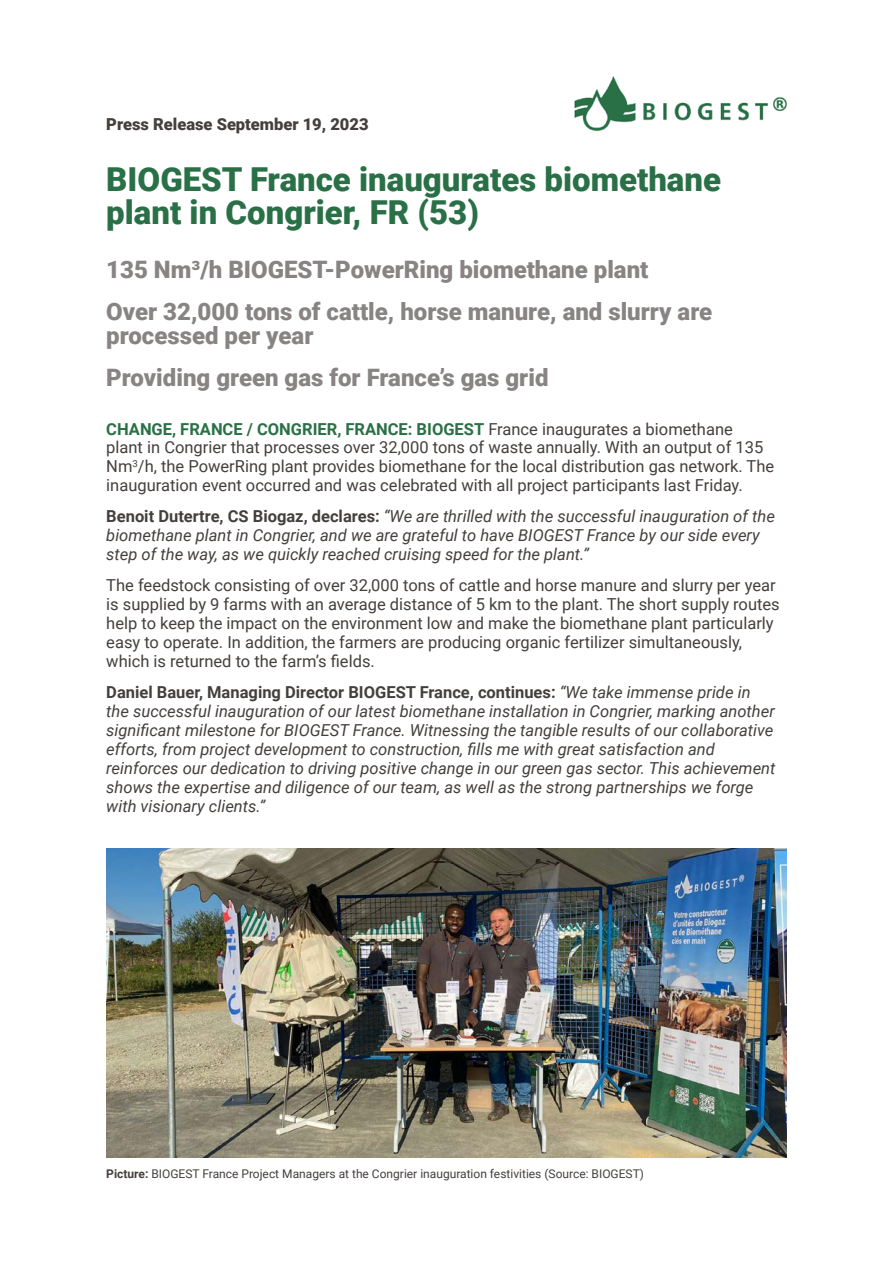
<style>
.page{position:relative;width:893px;height:1263px;background:#fff}
.page>*{position:absolute;margin:0;border:0;box-sizing:border-box;transform-origin:0 0}
.t1{font:900 33px/33px "Roboto";color:#297046}
.t2{font:900 24px/24px "Roboto";color:#878483}
.Paragraph{font:italic 16.5px/18.9px "Roboto";color:#443f3d}
.Paragraph-2{font:16.5px/18.9px "Roboto";color:#443f3d}
.t3{font:900 16.5px "Roboto";color:#443f3d}
.t4{font:12px "Roboto";color:#443f3d}
.s1{font-weight:700;color:#297046}
.s2{font-weight:700;font-style:normal}
.s3{font-weight:700}
</style>
<div class="page">
<img style="left:574px;top:76px;width:213px;height:56px">
<img style="left:106px;top:848px;width:681px;height:309px">
<p class="t3" style="left:106px;top:113px;width:264px">Press Release September 19, 2023</p>
<p class="t1" style="left:106px;top:162px;width:616px">BIOGEST France inaugurates biomethane plant in Congrier, FR (53)</p>
<p class="t2" style="left:106px;top:257px;width:544px">135 Nm³/h BIOGEST-PowerRing biomethane plant</p>
<p class="t2" style="left:106px;top:299px;width:607px">Over 32,000 tons of cattle, horse manure, and slurry are processed per year</p>
<p class="t2" style="left:106px;top:365px;width:444px">Providing green gas for France’s gas grid</p>
<p class="Paragraph-2" style="left:106px;top:418px;width:669px"><span class="s1">CHANGE, FRANCE / CONGRIER, FRANCE: BIOGEST</span> France inaugurates a biomethane<br>plant in Congrier that processes over 32,000 tons of waste annually. With an output of 135<br>Nm<sup>3</sup>/h, the PowerRing plant provides biomethane for the local distribution gas network. The inauguration event occurred and was celebrated with all project participants last Friday.</p>
<p class="Paragraph" style="left:106px;top:506px;width:670px"><span class="s2">Benoit Dutertre, CS Biogaz, declares:</span> “We are thrilled with the successful inauguration of the biomethane plant in Congrier, and we are grateful to have BIOGEST France by our side every step of the way, as we quickly reached cruising speed for the plant.”</p>
<p class="Paragraph-2" style="left:106px;top:575px;width:675px">The feedstock consisting of over 32,000 tons of cattle and horse manure and slurry per year is supplied by 9 farms with an average distance of 5 km to the plant. The short supply routes help to keep the impact on the environment low and make the biomethane plant particularly easy to operate. In addition, the farmers are producing organic fertilizer simultaneously, which is returned to the farm’s fields.</p>
<p class="Paragraph" style="left:106px;top:682px;width:671px"><span class="s2">Daniel Bauer, Managing Director BIOGEST France, continues:</span> “We take immense pride in the successful inauguration of our latest biomethane installation in Congrier, marking another significant milestone for BIOGEST France. Witnessing the tangible results of our collaborative efforts, from project development to construction, fills me with great satisfaction and reinforces our dedication to driving positive change in our green gas sector. This achievement shows the expertise and diligence of our team, as well as the strong partnerships we forge with visionary clients.”</p>
<p class="t4" style="left:106px;top:1165px;width:539px"><span class="s3">Picture:</span> BIOGEST France Project Managers at the Congrier inauguration festivities (Source: BIOGEST)</p>
</div>
